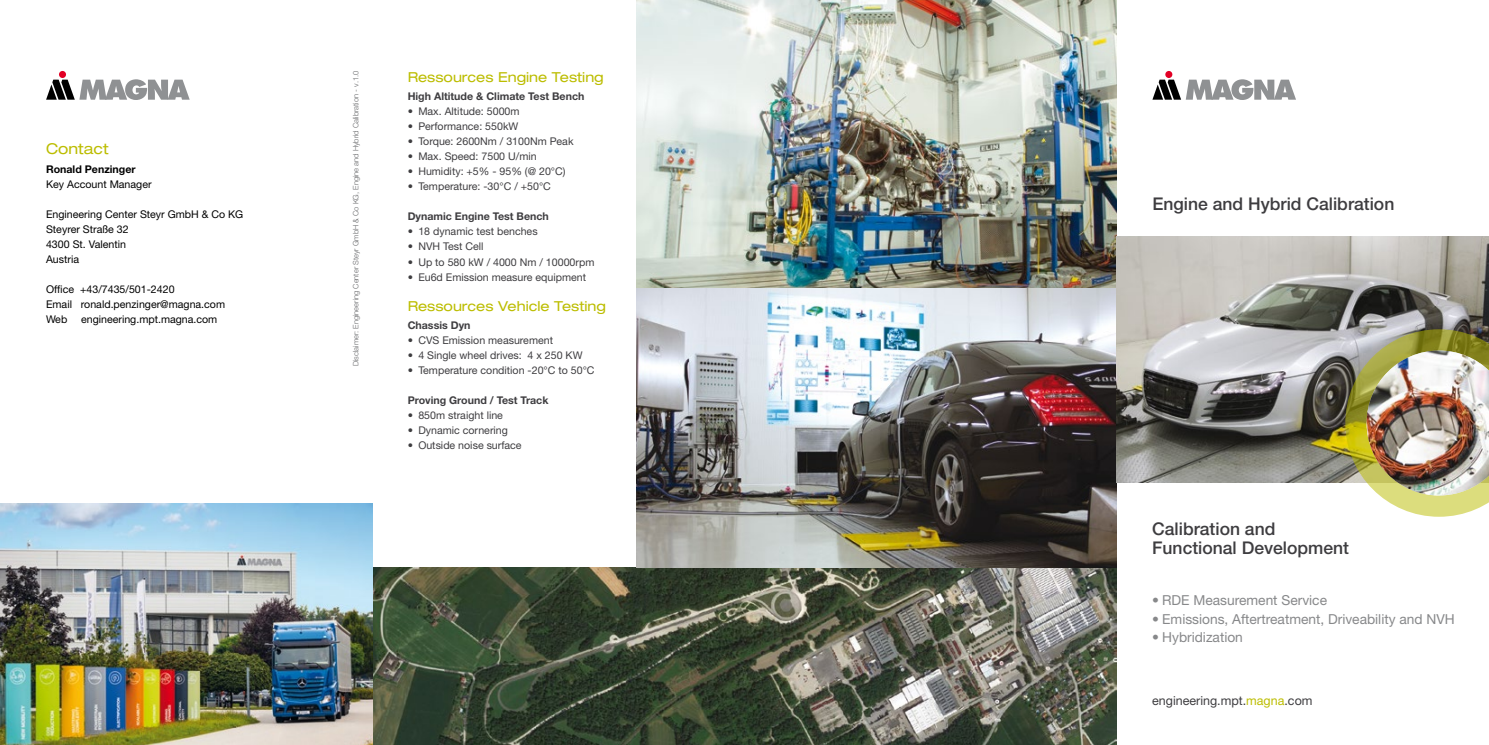
<style>
.page{position:relative;width:1489px;height:745px;background:#fff}
.page>*{position:absolute;margin:0;border:0;box-sizing:border-box;transform-origin:0 0}
.t1{font:500 17.5px/18.8px "Helvetica Neue LT Pro";color:#3e3d40}
.t2{font:expanded 15px "Helvetica Neue LT Pro";color:#bcbd00}
.t3{font:13.75px "Helvetica Neue LT Pro";color:#87888a}
.t4{font:expanded 13.75px "Helvetica Neue LT Pro";color:#bcbd00}
.t5{font:12.5px "Helvetica Neue LT Pro";color:#3e3d40}
.t6{font:10.62px "Helvetica Neue LT Pro";color:#3e3d40}
.t7{font:10.62px/15px "Helvetica Neue LT Pro";color:#000}
.t8{font:700 10.62px "Helvetica Neue LT Pro";color:#3e3d40}
.t9{font:700 10.62px "Helvetica Neue LT Pro";color:#000}
.t10{font:300 7.5px "Helvetica Neue LT Pro";color:#646567}
.s1{color:#bcbd00}
</style>
<div class="page">
<img style="left:372px;top:567px;width:744px;height:177px">
<img style="left:637px;top:0;width:479px;height:567px">
<img style="left:1116px;top:236px;width:372px;height:246px">
<svg style="left:1345px;top:329px;width:143px;height:187px"></svg>
<img style="left:1366px;top:350px;width:122px;height:145px">
<div style="left:1165px;top:71px;width:7px;height:7px;background:#e20025;border-radius:50%"></div>
<svg style="left:1152px;top:79px;width:143px;height:21px"></svg>
<div style="left:59px;top:71px;width:7px;height:7px;background:#e20025;border-radius:50%"></div>
<svg style="left:46px;top:79px;width:144px;height:21px"></svg>
<img style="left:0;top:503px;width:372px;height:241px">
<h2 class="t2" style="left:46px;top:139px;width:64px">Contact</h2>
<p class="t9" style="left:46px;top:162px;width:91px">Ronald Penzinger</p>
<p class="t7" style="left:46px;top:176px;width:107px">Key Account Manager</p>
<p class="t7" style="left:46px;top:206px;width:199px">Engineering Center Steyr GmbH &amp; Co KG<br>Steyrer Straße 32<br>4300 St. Valentin<br>Austria</p>
<p class="t7" style="left:46px;top:281px;width:180px">Office +43/7435/501-2420<br>Email ronald.penzinger@magna.com<br>Web</p>
<p class="t7" style="left:81px;top:311px;width:138px">engineering.mpt.magna.com</p>
<p class="t10" style="left:351px;top:366px;width:296px;rotate:-90deg">Disclaimer: Engineering Center Steyr GmbH &amp; Co KG, Engine and Hybrid Calibration - v.1.0</p>
<p class="t4" style="left:407px;top:68px;width:197px">Ressources Engine Testing</p>
<p class="t8" style="left:407px;top:90px;width:178px">High Altitude &amp; Climate Test Bench</p>
<p class="t6" style="left:407px;top:105px;width:113px">• Max. Altitude: 5000m</p>
<p class="t6" style="left:407px;top:120px;width:112px">• Performance: 550kW</p>
<p class="t6" style="left:407px;top:135px;width:167px">• Torque: 2600Nm / 3100Nm Peak</p>
<p class="t6" style="left:407px;top:150px;width:130px">• Max. Speed: 7500 U/min</p>
<p class="t6" style="left:407px;top:165px;width:159px">• Humidity: +5% - 95% (@ 20°C)</p>
<p class="t6" style="left:407px;top:180px;width:145px">• Temperature: -30°C / +50°C</p>
<p class="t8" style="left:407px;top:210px;width:143px">Dynamic Engine Test Bench</p>
<p class="t6" style="left:407px;top:225px;width:131px">• 18 dynamic test benches</p>
<p class="t6" style="left:407px;top:240px;width:77px">• NVH Test Cell</p>
<p class="t6" style="left:407px;top:255px;width:188px">• Up to 580 kW / 4000 Nm / 10000rpm</p>
<p class="t6" style="left:407px;top:270px;width:180px">• Eu6d Emission measure equipment</p>
<p class="t4" style="left:407px;top:297px;width:200px">Ressources Vehicle Testing</p>
<p class="t8" style="left:407px;top:318px;width:64px">Chassis Dyn</p>
<p class="t6" style="left:407px;top:334px;width:147px">• CVS Emission measurement</p>
<p class="t6" style="left:407px;top:349px;width:176px">• 4 Single wheel drives: 4 x 250 KW</p>
<p class="t6" style="left:407px;top:364px;width:188px">• Temperature condition -20°C to 50°C</p>
<p class="t8" style="left:407px;top:393px;width:142px">Proving Ground / Test Track</p>
<p class="t6" style="left:407px;top:409px;width:97px">• 850m straight line</p>
<p class="t6" style="left:407px;top:424px;width:102px">• Dynamic cornering</p>
<p class="t6" style="left:407px;top:439px;width:115px">• Outside noise surface</p>
<h1 class="t1" style="left:1152px;top:194px;width:243px">Engine and Hybrid Calibration</h1>
<h1 class="t1" style="left:1152px;top:519px;width:198px">Calibration and<br>Functional Development</h1>
<p class="t3" style="left:1152px;top:591px;width:176px">• RDE Measurement Service</p>
<p class="t3" style="left:1152px;top:610px;width:304px">• Emissions, Aftertreatment, Driveability and NVH</p>
<p class="t3" style="left:1152px;top:628px;width:92px">• Hybridization</p>
<p class="t5" style="left:1152px;top:692px;width:162px">engineering.mpt.<span class="s1">magna</span>.com</p>
</div>
